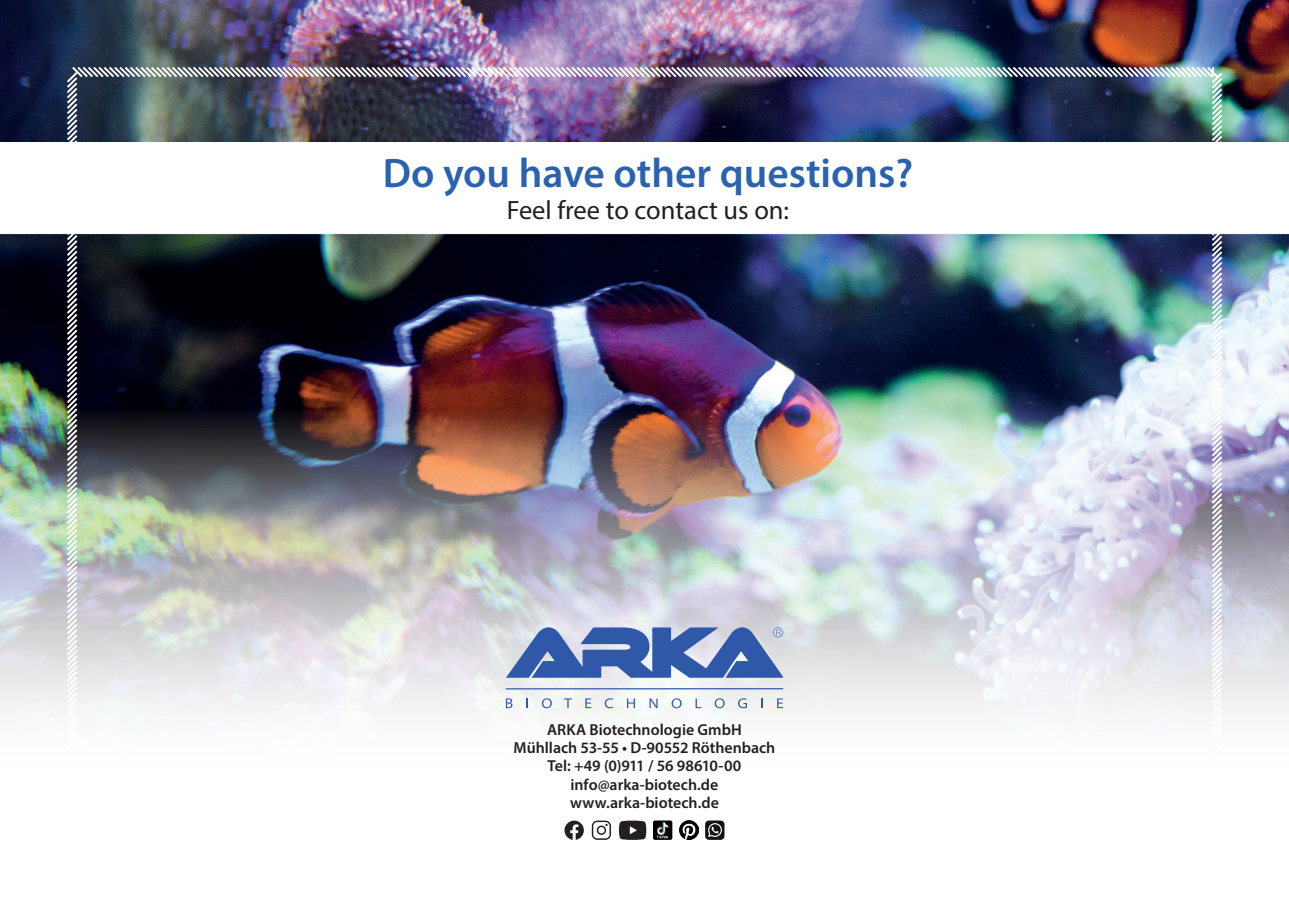
<style>
.page{position:relative;width:1289px;height:919px;background:#fff}
.page>*{position:absolute;margin:0;border:0;box-sizing:border-box;transform-origin:0 0}
.t1{font:600 41.4px "Myriad Pro";color:#2a62af}
.t2{font:26.55px "Myriad Pro";color:#231f20}
.t3{font:600 15.9px/18.3px "Myriad Pro";color:#231f20;text-align:center}
</style>
<div class="page">
<img style="left:0;top:0;width:1288px;height:410px">
<img style="left:0;top:410px;width:1288px;height:302px">
<img style="left:65px;top:65px;width:1159px;height:775px">
<svg style="left:0;top:142px;width:1288px;height:92px"></svg>
<svg style="left:506px;top:688px;width:277px;height:1px"></svg>
<svg style="left:506px;top:698px;width:6px;height:10px"></svg>
<svg style="left:526px;top:698px;width:2px;height:10px"></svg>
<svg style="left:542px;top:698px;width:10px;height:10px"></svg>
<svg style="left:564px;top:698px;width:8px;height:10px"></svg>
<svg style="left:585px;top:698px;width:6px;height:10px"></svg>
<svg style="left:604px;top:698px;width:9px;height:10px"></svg>
<svg style="left:627px;top:698px;width:8px;height:10px"></svg>
<svg style="left:649px;top:698px;width:8px;height:10px"></svg>
<svg style="left:671px;top:698px;width:10px;height:10px"></svg>
<svg style="left:695px;top:698px;width:6px;height:10px"></svg>
<svg style="left:714px;top:698px;width:10px;height:10px"></svg>
<svg style="left:738px;top:698px;width:9px;height:10px"></svg>
<svg style="left:777px;top:698px;width:6px;height:10px"></svg>
<svg style="left:506px;top:627px;width:277px;height:50px;background:#6b87bd"></svg>
<svg style="left:564px;top:820px;width:20px;height:19px"></svg>
<svg style="left:619px;top:820px;width:27px;height:19px"></svg>
<svg style="left:592px;top:820px;width:19px;height:19px"></svg>
<svg style="left:705px;top:820px;width:19px;height:19px"></svg>
<img style="left:679px;top:820px;width:19px;height:19px">
<div style="left:653px;top:820px;width:19px;height:19px;background:#000001;border-radius:2px"></div>
<svg style="left:657px;top:822px;width:11px;height:16px"></svg>
<h1 class="t1" style="left:383px;top:146px;width:532px">Do you have other questions?</h1>
<h2 class="t2" style="left:507px;top:193px;width:284px">Feel free to contact us on:</h2>
<p class="t3" style="left:513px;top:719px;width:263px">ARKA Biotechnologie GmbH<br>Mühllach 53-55 • D-90552 Röthenbach<br>Tel: +49 (0)911 / 56 98610-00 info@arka-biotech.de www.arka-biotech.de</p>
</div>
